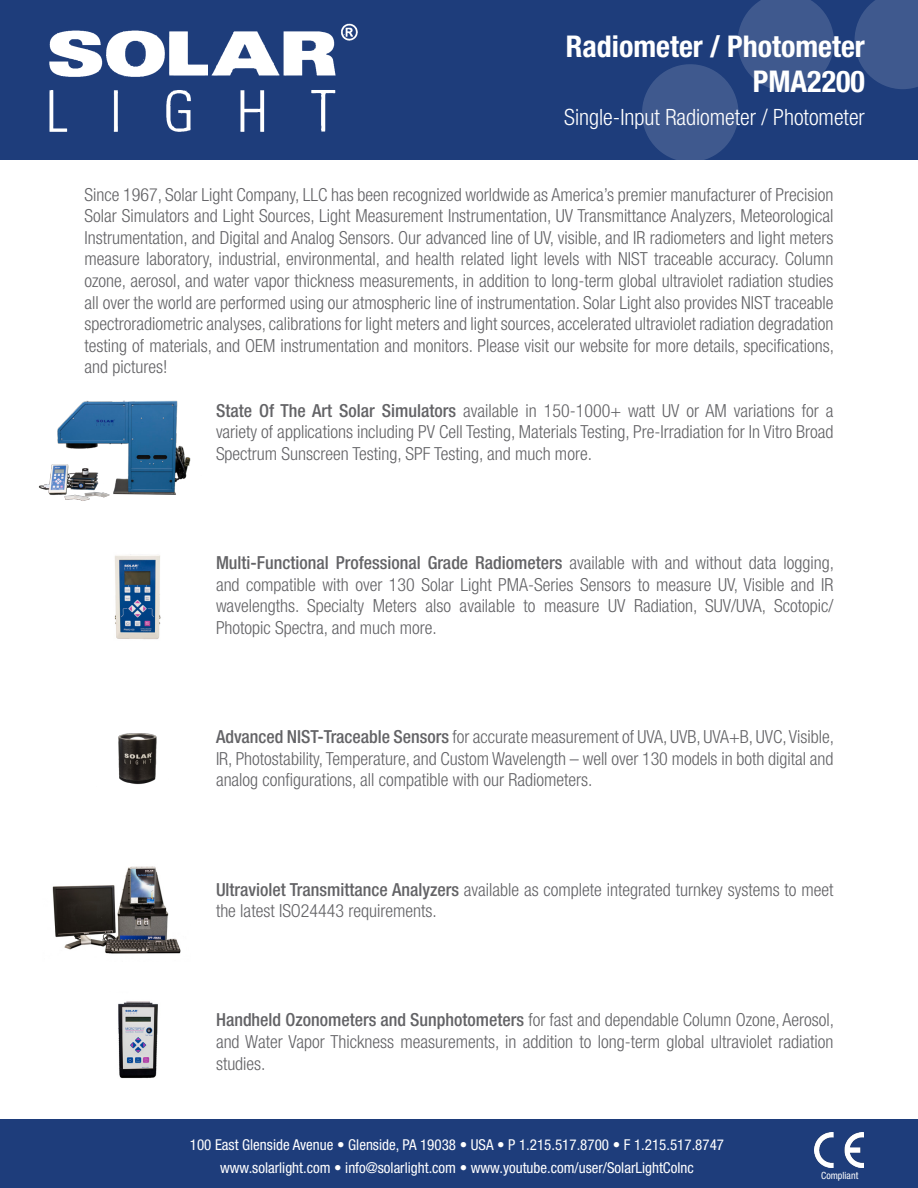
<style>
.page{position:relative;width:918px;height:1188px;background:#fff}
.page>*{position:absolute;margin:0;border:0;box-sizing:border-box;transform-origin:0 0}
.t1{font:700 condensed 30px "Helvetica Neue";color:#fff}
.t2{font:300 condensed 22.5px "Helvetica Neue";color:#fff}
.t3{font:300 condensed 18px/21.6px "Helvetica Neue";color:#636366;text-align:justify}
.t4{font:condensed 15px "Helvetica Neue";color:#fff}
.t5{font:condensed 9.9px "Helvetica Neue";color:#fff}
.s1{font-weight:500}
</style>
<div class="page">
<div style="left:0;top:0;width:918px;height:160px;background:#1e3d7b"></div>
<svg style="left:642px;top:0;width:276px;height:160px"></svg>
<img style="left:49px;top:23px;width:309px;height:109px">
<img style="left:52px;top:866px;width:129px;height:88px">
<img style="left:114px;top:554px;width:47px;height:85px">
<img style="left:38px;top:400px;width:153px;height:101px">
<img style="left:118px;top:1001px;width:40px;height:78px">
<img style="left:118px;top:733px;width:39px;height:52px">
<div style="left:0;top:1119px;width:918px;height:69px;background:#1e3d7b"></div>
<img style="left:815px;top:1132px;width:49px;height:36px">
<p class="t1" style="left:566px;top:29px;width:301px">Radiometer / Photometer</p>
<p class="t1" style="left:753px;top:63px;width:114px">PMA2200</p>
<p class="t2" style="left:564px;top:104px;width:302px">Single-Input Radiometer / Photometer</p>
<p class="t3" style="left:85px;top:183px;width:751px">Since 1967, Solar Light Company, LLC has been recognized worldwide as America’s premier manufacturer of Precision Solar Simulators and Light Sources, Light Measurement Instrumentation, UV Transmittance Analyzers, Meteorological Instrumentation, and Digital and Analog Sensors. Our advanced line of UV, visible, and IR radiometers and light meters measure laboratory, industrial, environmental, and health related light levels with NIST traceable accuracy. Column ozone, aerosol, and water vapor thickness measurements, in addition to long-term global ultraviolet radiation studies all over the world are performed using our atmospheric line of instrumentation. Solar Light also provides NIST traceable spectroradiometric analyses, calibrations for light meters and light sources, accelerated ultraviolet radiation degradation testing of materials, and OEM instrumentation and monitors. Please visit our website for more details, specifications, and pictures!</p>
<p class="t3" style="left:216px;top:400px;width:619px"><span class="s1">State Of The Art Solar Simulators</span> available in 150-1000+ watt UV or AM variations for a variety of applications including PV Cell Testing, Materials Testing, Pre-Irradiation for In Vitro Broad Spectrum Sunscreen Testing, SPF Testing, and much more.</p>
<p class="t3" style="left:216px;top:552px;width:620px"><span class="s1">Multi-Functional Professional Grade Radiometers</span> available with and without data logging, and compatible with over 130 Solar Light PMA-Series Sensors to measure UV, Visible and IR wavelengths. Specialty Meters also available to measure UV Radiation, SUV/UVA, Scotopic/ Photopic Spectra, and much more.</p>
<p class="t3" style="left:216px;top:726px;width:620px"><span class="s1">Advanced NIST-Traceable Sensors</span> for accurate measurement of UVA, UVB, UVA+B, UVC, Visible, IR, Photostability, Temperature, and Custom Wavelength – well over 130 models in both digital and analog configurations, all compatible with our Radiometers.</p>
<p class="t3" style="left:216px;top:878px;width:619px"><span class="s1">Ultraviolet Transmittance Analyzers</span> available as complete integrated turnkey systems to meet the latest ISO24443 requirements.</p>
<p class="t3" style="left:216px;top:1009px;width:620px"><span class="s1">Handheld Ozonometers and Sunphotometers</span> for fast and dependable Column Ozone, Aerosol, and Water Vapor Thickness measurements, in addition to long-term global ultraviolet radiation studies.</p>
<p class="t4" style="left:190px;top:1136px;width:536px">100 East Glenside Avenue • Glenside, PA 19038 • USA • P 1.215.517.8700 • F 1.215.517.8747</p>
<p class="t4" style="left:220px;top:1159px;width:475px">www.solarlight.com • info@solarlight.com • www.youtube.com/user/SolarLightCoInc</p>
<p class="t5" style="left:821px;top:1170px;width:39px">Compliant</p>
</div>
